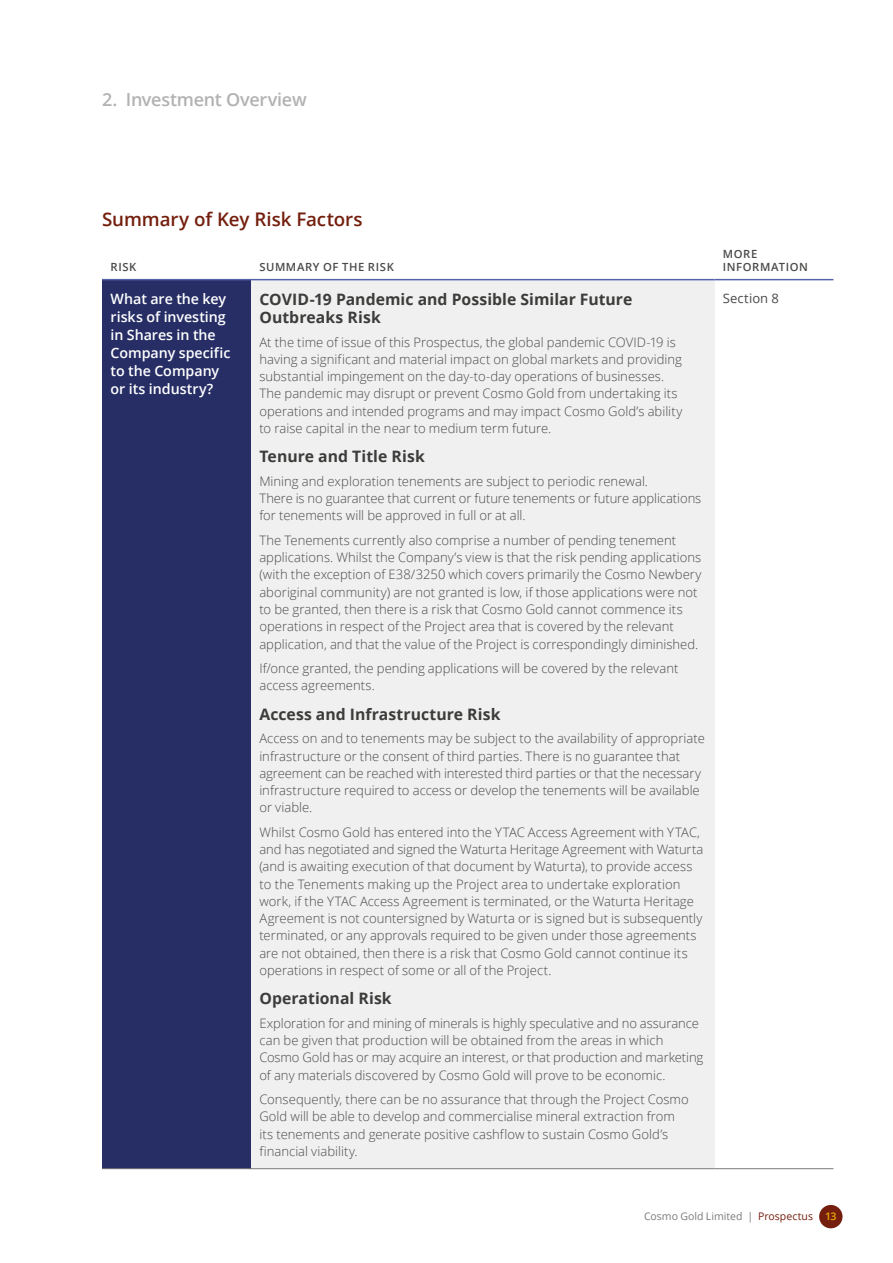
<style>
.page{position:relative;width:893px;height:1263px;background:#fff}
.page>*{position:absolute;margin:0;border:0;box-sizing:border-box;transform-origin:0 0}
.t1{font:600 18.75px "Open Sans";letter-spacing:-.005em;color:#741f0e}
.t2{font:600 18px "Open Sans";letter-spacing:-.015em;color:#b3b2b2}
.t3{font:700 15.75px/18px "Open Sans";letter-spacing:.005em;color:#3c3c3b}
.t4{font:600 14.25px/18px "Open Sans";letter-spacing:-.005em;color:#fff}
.t5{font:300 13.05px/17.2px "Open Sans";color:#4a4a49}
.t6{font:13.05px "Open Sans";letter-spacing:.01em;color:#4a4a49}
.t7{font:600 11.25px/13.5px "Open Sans";letter-spacing:.05em;color:#4a4a49}
.t8{font:10.5px "Open Sans";color:#7c7b7b}
.s1{color:#741f0e}
.s2{font-weight:600;color:#eaa800}
</style>
<div class="page">
<div style="left:102px;top:280px;width:149px;height:889px;background:#262e65"></div>
<div style="left:251px;top:280px;width:463px;height:889px;background:#f0f0f0"></div>
<hr style="left:251px;top:279px;width:463px;height:1px;background:#5663ab">
<hr style="left:714px;top:279px;width:119px;height:1px;background:#5663ab">
<hr style="left:102px;top:279px;width:149px;height:1px;background:#5663ab">
<hr style="left:251px;top:1168px;width:463px;height:1px;background:#7c7b7b">
<hr style="left:714px;top:1168px;width:119px;height:1px;background:#7c7b7b">
<hr style="left:102px;top:1168px;width:149px;height:1px;background:#7c7b7b">
<div style="left:819px;top:1205px;width:23px;height:23px;background:#741f0e;border-radius:50%"></div>
<h2 class="t2" style="left:102px;top:88px;width:206px">2. Investment Overview</h2>
<h1 class="t1" style="left:102px;top:206px;width:262px">Summary of Key Risk Factors</h1>
<p class="t7" style="left:111px;top:260px;width:27px">RISK</p>
<p class="t7" style="left:259px;top:260px;width:136px">SUMMARY OF THE RISK</p>
<p class="t4" style="left:111px;top:289px;width:121px">What are the key risks of investing in Shares in the<br>Company specific to the Company or its industry?</p>
<p class="t3" style="left:259px;top:290px;width:374px">COVID-19 Pandemic and Possible Similar Future<br>Outbreaks Risk</p>
<p class="t5" style="left:259px;top:333px;width:424px">At the time of issue of this Prospectus, the global pandemic COVID-19 is having a significant and material impact on global markets and providing substantial impingement on the day-to-day operations of businesses.<br>The pandemic may disrupt or prevent Cosmo Gold from undertaking its operations and intended programs and may impact Cosmo Gold’s ability to raise capital in the near to medium term future.</p>
<p class="t3" style="left:259px;top:447px;width:167px">Tenure and Title Risk</p>
<p class="t5" style="left:259px;top:472px;width:443px">Mining and exploration tenements are subject to periodic renewal.<br>There is no guarantee that current or future tenements or future applications for tenements will be approved in full or at all.</p>
<p class="t5" style="left:259px;top:531px;width:444px">The Tenements currently also comprise a number of pending tenement applications. Whilst the Company’s view is that the risk pending applications (with the exception of E38/3250 which covers primarily the Cosmo Newbery aboriginal community) are not granted is low, if those applications were not to be granted, then there is a risk that Cosmo Gold cannot commence its operations in respect of the Project area that is covered by the relevant application, and that the value of the Project is correspondingly diminished.</p>
<p class="t5" style="left:259px;top:659px;width:421px">If/once granted, the pending applications will be covered by the relevant access agreements.</p>
<p class="t3" style="left:259px;top:704px;width:243px">Access and Infrastructure Risk</p>
<p class="t5" style="left:259px;top:730px;width:447px">Access on and to tenements may be subject to the availability of appropriate infrastructure or the consent of third parties. There is no guarantee that agreement can be reached with interested third parties or that the necessary infrastructure required to access or develop the tenements will be available or viable.</p>
<p class="t5" style="left:259px;top:823px;width:446px">Whilst Cosmo Gold has entered into the YTAC Access Agreement with YTAC, and has negotiated and signed the Waturta Heritage Agreement with Waturta (and is awaiting execution of that document by Waturta), to provide access to the Tenements making up the Project area to undertake exploration work, if the YTAC Access Agreement is terminated, or the Waturta Heritage Agreement is not countersigned by Waturta or is signed but is subsequently terminated, or any approvals required to be given under those agreements are not obtained, then there is a risk that Cosmo Gold cannot continue its operations in respect of some or all of the Project.</p>
<p class="t3" style="left:259px;top:989px;width:134px">Operational Risk</p>
<p class="t5" style="left:259px;top:1014px;width:445px">Exploration for and mining of minerals is highly speculative and no assurance can be given that production will be obtained from the areas in which Cosmo Gold has or may acquire an interest, or that production and marketing of any materials discovered by Cosmo Gold will prove to be economic.</p>
<p class="t5" style="left:259px;top:1090px;width:431px">Consequently, there can be no assurance that through the Project Cosmo Gold will be able to develop and commercialise mineral extraction from its tenements and generate positive cashflow to sustain Cosmo Gold’s financial viability.</p>
<p class="t7" style="left:723px;top:247px;width:87px">MORE<br>INFORMATION</p>
<p class="t6" style="left:723px;top:289px;width:57px">Section 8</p>
<p class="t8" style="left:644px;top:1209px;width:194px">Cosmo Gold Limited | <span class="s1">Prospectus</span> <span class="s2">13</span></p>
</div>
